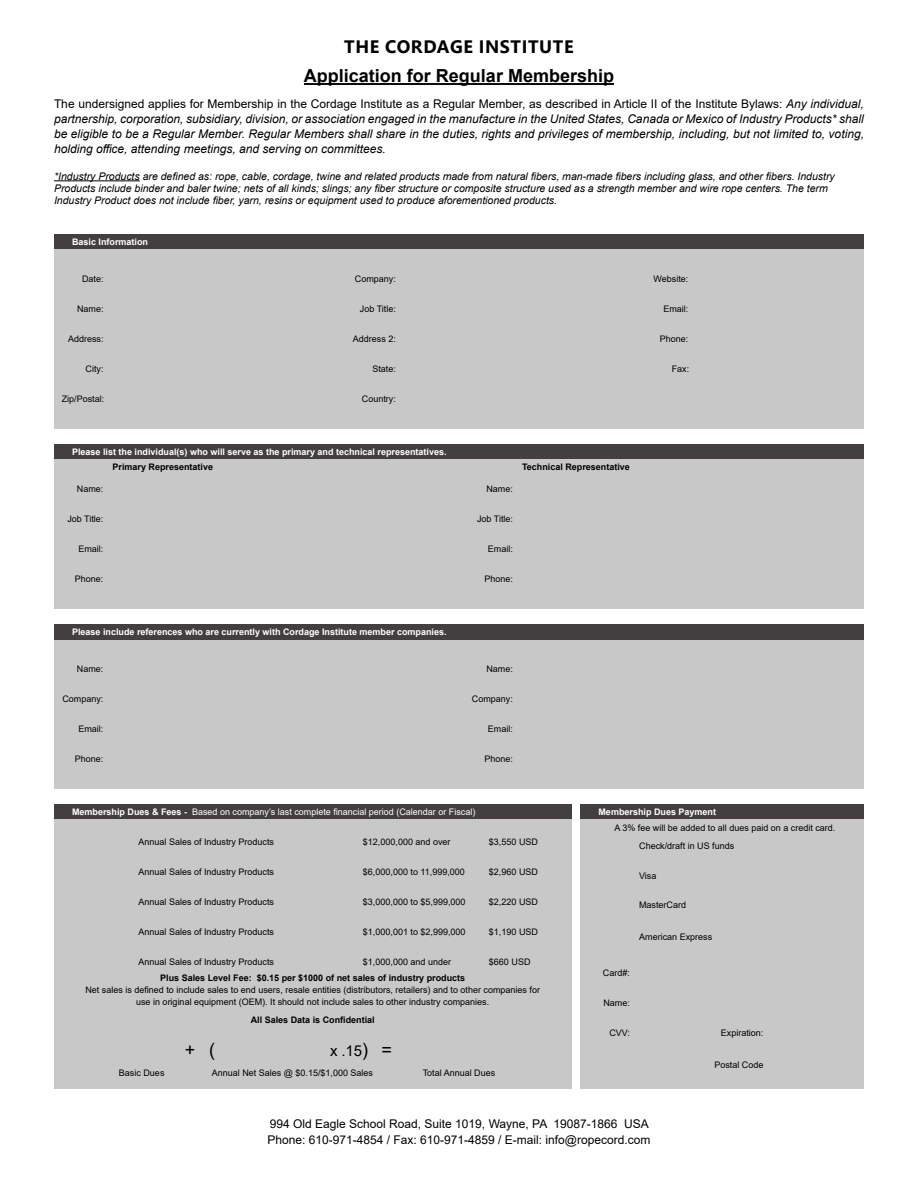
<style>
.page{position:relative;width:918px;height:1188px;background:#fff}
.page>*{position:absolute;margin:0;border:0;box-sizing:border-box;transform-origin:0 0}
.t1{font:700 18px "Arial";color:#000}
.t2{font:700 18px "Segoe UI";letter-spacing:.035em;color:#000}
.t3{font:18px "Arial";color:#000}
.t4{font:15px "Arial";color:#000}
.t5{font:italic 12px/15px "Arial";color:#000;text-align:justify}
.t6{font:12px/16.5px "Arial";color:#000}
.t7{font:italic 10.5px/12px "Arial";color:#000}
.t8{font:9px/12px "Arial";color:#000;text-align:center}
.t9{font:700 9px "Arial";color:#fff}
.t10{font:700 9px "Arial";color:#000}
.t11{font:9px "Arial";color:#fff}
.s1{font-style:normal}
.s2{font-weight:700}
.s3{font-size:18px}
</style>
<div class="page">
<hr style="left:304px;top:83px;width:310px;height:2px;background:#000">
<hr style="left:54px;top:180px;width:86px;height:1px;background:#000">
<div style="left:54px;top:249px;width:810px;height:180px;background:#c8c8c8"></div>
<div style="left:54px;top:234px;width:810px;height:15px;background:#433f40"></div>
<div style="left:54px;top:636px;width:810px;height:153px;background:#c8c8c8"></div>
<div style="left:54px;top:624px;width:810px;height:16px;background:#433f40"></div>
<div style="left:54px;top:456px;width:810px;height:153px;background:#c8c8c8"></div>
<div style="left:54px;top:444px;width:810px;height:15px;background:#433f40"></div>
<div style="left:580px;top:813px;width:284px;height:276px;background:#c8c8c8"></div>
<div style="left:580px;top:804px;width:284px;height:15px;background:#433f40"></div>
<div style="left:54px;top:818px;width:518px;height:271px;background:#c8c8c8"></div>
<div style="left:54px;top:804px;width:518px;height:15px;background:#433f40"></div>
<h1 class="t2" style="left:344px;top:30px;width:231px">THE CORDAGE INSTITUTE</h1>
<h1 class="t1" style="left:304px;top:63px;width:312px">Application for Regular Membership</h1>
<p class="t5" style="left:54px;top:96px;width:812px"><span class="s1">The undersigned applies for Membership in the Cordage Institute as a Regular Member, as described in Article II of the Institute Bylaws:</span> Any individual, partnership, corporation, subsidiary, division, or association engaged in the manufacture in the United States, Canada or Mexico of Industry Products* shall be eligible to be a Regular Member. Regular Members shall share in the duties, rights and privileges of membership, including, but not limited to, voting, holding office, attending meetings, and serving on committees.</p>
<p class="t7" style="left:54px;top:170px;width:782px">*Industry Products are defined as: rope, cable, cordage, twine and related products made from natural fibers, man-made fibers including glass, and other fibers. Industry<br>Products include binder and baler twine; nets of all kinds; slings; any fiber structure or composite structure used as a strength member and wire rope centers. The term<br>Industry Product does not include fiber, yarn, resins or equipment used to produce aforementioned products.</p>
<p class="t9" style="left:72px;top:235px;width:78px">Basic Information</p>
<p class="t8" style="left:82px;top:273px;width:23px">Date:</p>
<p class="t8" style="left:355px;top:273px;width:43px">Company:</p>
<p class="t8" style="left:654px;top:273px;width:36px">Website:</p>
<p class="t8" style="left:360px;top:303px;width:38px">Job Title:</p>
<p class="t8" style="left:77px;top:303px;width:28px">Name:</p>
<p class="t8" style="left:663px;top:303px;width:27px">Email:</p>
<p class="t8" style="left:353px;top:333px;width:45px">Address 2:</p>
<p class="t8" style="left:68px;top:333px;width:37px">Address:</p>
<p class="t8" style="left:86px;top:363px;width:19px">City:</p>
<p class="t8" style="left:372px;top:363px;width:25px">State:</p>
<p class="t8" style="left:62px;top:393px;width:44px">Zip/Postal:</p>
<p class="t8" style="left:362px;top:393px;width:36px">Country:</p>
<p class="t8" style="left:660px;top:333px;width:30px">Phone:</p>
<p class="t8" style="left:672px;top:363px;width:19px">Fax:</p>
<p class="t9" style="left:72px;top:445px;width:376px">Please list the individual(s) who will serve as the primary and technical representatives.</p>
<p class="t8" style="left:77px;top:483px;width:28px">Name:</p>
<p class="t10" style="left:112px;top:460px;width:102px">Primary Representative</p>
<p class="t10" style="left:522px;top:460px;width:109px">Technical Representative</p>
<p class="t8" style="left:486px;top:483px;width:28px">Name:</p>
<p class="t8" style="left:67px;top:513px;width:38px">Job Title:</p>
<p class="t8" style="left:477px;top:513px;width:38px">Job Title:</p>
<p class="t8" style="left:78px;top:543px;width:27px">Email:</p>
<p class="t8" style="left:75px;top:573px;width:30px">Phone:</p>
<p class="t9" style="left:72px;top:626px;width:376px">Please include references who are currently with Cordage Institute member companies.</p>
<p class="t9" style="left:137px;top:626px;width:253px">on to two Cord ge Institu e member company ref rences.</p>
<p class="t8" style="left:77px;top:663px;width:28px">Name:</p>
<p class="t8" style="left:62px;top:693px;width:43px">Company:</p>
<p class="t8" style="left:78px;top:723px;width:27px">Email:</p>
<p class="t8" style="left:75px;top:753px;width:30px">Phone:</p>
<p class="t8" style="left:488px;top:543px;width:27px">Email:</p>
<p class="t8" style="left:484px;top:573px;width:30px">Phone:</p>
<p class="t8" style="left:486px;top:663px;width:28px">Name:</p>
<p class="t8" style="left:472px;top:693px;width:43px">Company:</p>
<p class="t8" style="left:488px;top:723px;width:27px">Email:</p>
<p class="t8" style="left:484px;top:753px;width:30px">Phone:</p>
<p class="t11" style="left:72px;top:805px;width:405px"><span class="s2">Membership Dues &amp; Fees -</span> Based on company’s last complete financial period (Calendar or Fiscal)</p>
<p class="t8" style="left:139px;top:836px;width:137px">Annual Sales of Industry Products</p>
<p class="t8" style="left:139px;top:866px;width:137px">Annual Sales of Industry Products</p>
<p class="t8" style="left:139px;top:896px;width:137px">Annual Sales of Industry Products</p>
<p class="t8" style="left:139px;top:926px;width:137px">Annual Sales of Industry Products</p>
<p class="t8" style="left:139px;top:956px;width:137px">Annual Sales of Industry Products</p>
<p class="t8" style="left:363px;top:836px;width:89px">$12,000,000 and over</p>
<p class="t8" style="left:363px;top:866px;width:103px">$6,000,000 to 11,999,000</p>
<p class="t8" style="left:363px;top:896px;width:104px">$3,000,000 to $5,999,000</p>
<p class="t8" style="left:363px;top:926px;width:104px">$1,000,001 to $2,999,000</p>
<p class="t8" style="left:363px;top:956px;width:90px">$1,000,000 and under</p>
<p class="t8" style="left:489px;top:836px;width:51px">$3,550 USD</p>
<p class="t8" style="left:489px;top:866px;width:51px">$2,960 USD</p>
<p class="t8" style="left:489px;top:896px;width:51px">$2,220 USD</p>
<p class="t8" style="left:489px;top:926px;width:51px">$1,190 USD</p>
<p class="t8" style="left:489px;top:956px;width:43px">$660 USD</p>
<p class="t10" style="left:160px;top:972px;width:307px">Plus Sales Level Fee: $0.15 per $1000 of net sales of industry products</p>
<p class="t8" style="left:85px;top:984px;width:456px">Net sales is defined to include sales to end users, resale entities (distributors, retailers) and to other companies for use in original equipment (OEM). It should not include sales to other industry companies.</p>
<p class="t10" style="left:251px;top:1014px;width:126px">All Sales Data is Confidential</p>
<h1 class="t3" style="left:185px;top:1038px;width:32px">+ (</h1>
<h2 class="t4" style="left:330px;top:1041px;width:63px">x .15<span class="s3">) =</span></h2>
<p class="t8" style="left:119px;top:1066px;width:47px">Basic Dues</p>
<p class="t8" style="left:212px;top:1066px;width:163px">Annual Net Sales @ $0.15/$1,000 Sales</p>
<p class="t8" style="left:423px;top:1066px;width:74px">Total Annual Dues</p>
<p class="t9" style="left:598px;top:805px;width:119px">Membership Dues Payment</p>
<p class="t8" style="left:614px;top:821px;width:223px">A 3% fee will be added to all dues paid on a credit card.</p>
<p class="t8" style="left:639px;top:840px;width:97px">Check/draft in US funds</p>
<p class="t8" style="left:639px;top:870px;width:19px">Visa</p>
<p class="t8" style="left:639px;top:898px;width:49px">MasterCard</p>
<p class="t8" style="left:639px;top:930px;width:75px">American Express</p>
<p class="t8" style="left:603px;top:967px;width:29px">Card#:</p>
<p class="t8" style="left:603px;top:997px;width:28px">Name:</p>
<p class="t8" style="left:609px;top:1027px;width:22px">CVV:</p>
<p class="t8" style="left:721px;top:1027px;width:44px">Expiration:</p>
<p class="t8" style="left:714px;top:1059px;width:51px">Postal Code</p>
<h3 class="t6" style="left:267px;top:1115px;width:385px">994 Old Eagle School Road, Suite 1019, Wayne, PA 19087-1866 USA<br>Phone: 610-971-4854 / Fax: 610-971-4859 / E-mail: info@ropecord.com</h3>
</div>
